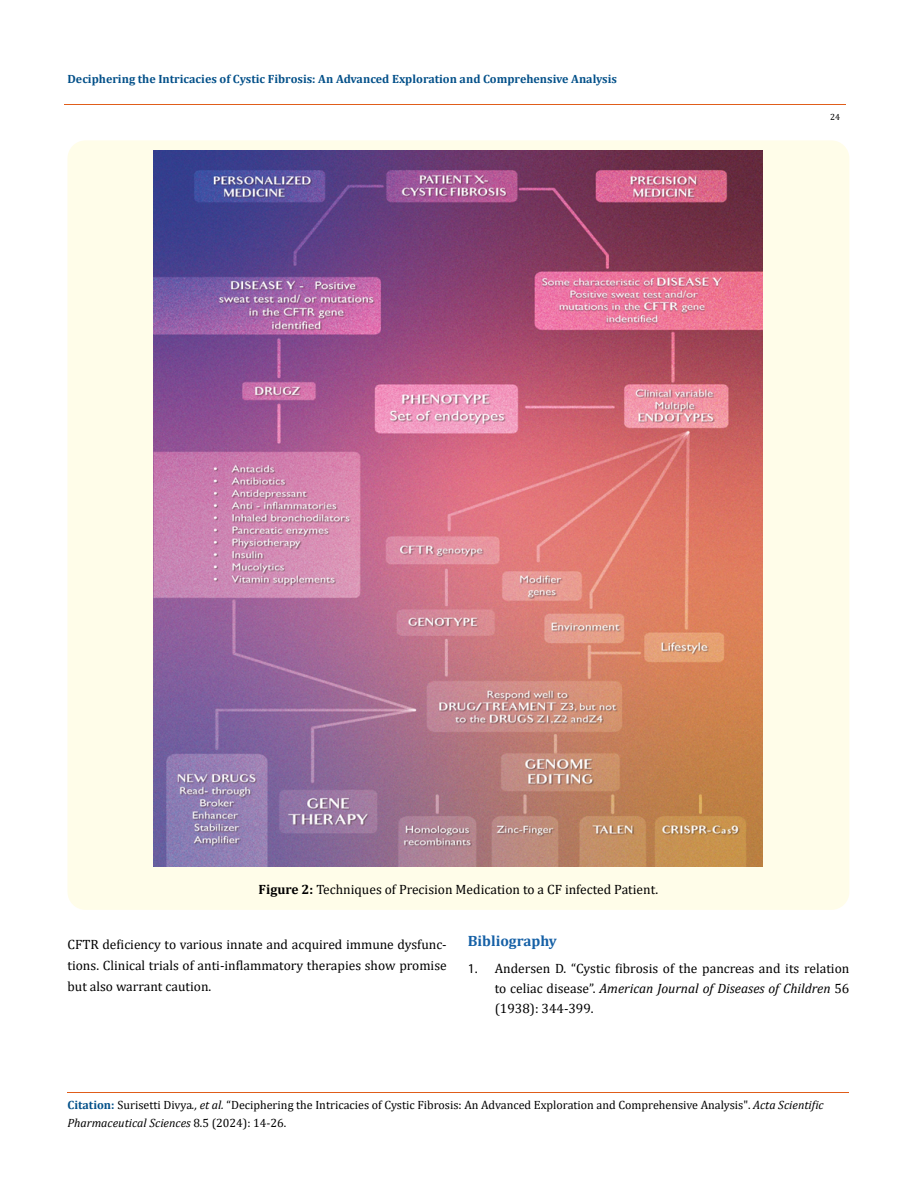
<style>
.page{position:relative;width:917px;height:1188px;background:#fff}
.page>*{position:absolute;margin:0;border:0;box-sizing:border-box;transform-origin:0 0}
.t1{font:700 15px "Cambria";color:#1560a6}
.t2{font:13.5px/21px "Cambria";color:#000;text-align:justify}
.t3{font:12px/18px "Cambria";color:#000}
.t4{font:700 12px "Cambria";color:#035089}
.t5{font:9px "Cambria";color:#000}
.s1{font-weight:700}
.s2{font-family:"Myriad Pro"}
.s3{font-style:italic}
.s4{font-weight:700;color:#035089}
</style>
<div class="page">
<hr style="left:64px;top:104px;width:782px;height:1px;background:#e05d1a">
<div style="left:67px;top:140px;width:782px;height:770px;background:#fffde9;border-radius:18px"></div>
<img style="left:153px;top:151px;width:609px;height:715px">
<hr style="left:67px;top:1093px;width:782px;height:1px;background:#e05d1a">
<p class="t4" style="left:67px;top:70px;width:551px">Deciphering the Intricacies of Cystic Fibrosis: An Advanced Exploration and Comprehensive Analysis</p>
<p class="t5" style="left:830px;top:111px;width:11px">24</p>
<p class="t2" style="left:259px;top:879px;width:401px"><span class="s1">Figure 2:</span> Techniques of Precision Medication to a CF infected Patient.</p>
<p class="t2" style="left:67px;top:934px;width:381px">CFTR deficiency to various innate and acquired immune dysfunc&shy;tions. Clinical trials of anti-inflammatory therapies show promise but also warrant caution.</p>
<p class="t1" style="left:468px;top:930px;width:91px">Bibliography</p>
<p class="t2" style="left:495px;top:958px;width:356px;line-height:20.2px;text-indent:-27px"><span class="s2">1.</span> Andersen D. “Cystic fibrosis of the pancreas and its relation to celiac disease”. <span class="s3">American Journal of Diseases of Children</span> 56 (1938): 344-399.</p>
<p class="t3" style="left:67px;top:1096px;width:757px"><span class="s4">Citation:</span> Surisetti Divya<span class="s3">., et al.</span> “Deciphering the Intricacies of Cystic Fibrosis: An Advanced Exploration and Comprehensive Analysis". <span class="s3">Acta Scientific<br>Pharmaceutical Sciences</span> 8.5 (2024): 14-26.</p>
</div>
